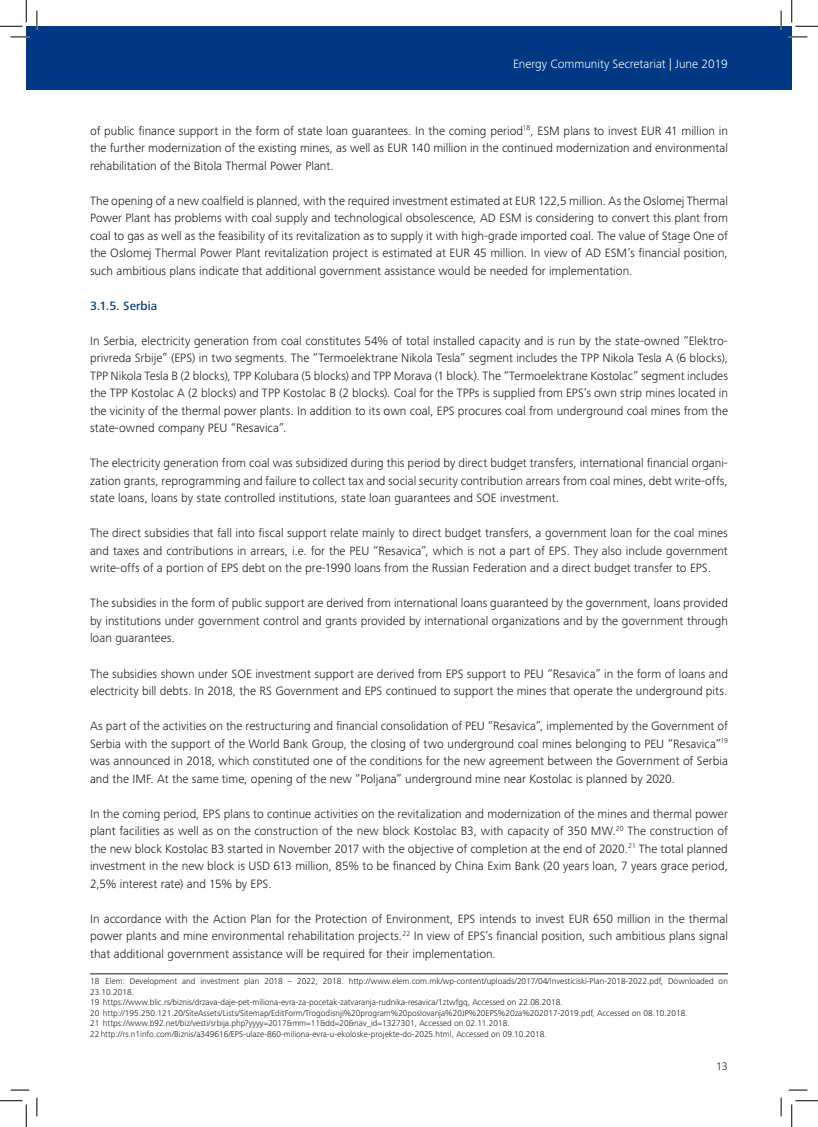
<style>
.page{position:relative;width:818px;height:1127px;background:#fff}
.page>*{position:absolute;margin:0;border:0;box-sizing:border-box;transform-origin:0 0}
.Teksti{font:300 12.5px/17.5px "Frutiger Next Pro";letter-spacing:.005em;color:#1a171c;text-align:justify}
.t1{font:300 12.5px "Frutiger Next Pro";color:#fff}
.Podpodnaslov{font:500 12.5px "Frutiger Next Pro";letter-spacing:.005em;color:#003883}
.t2{font:300 11.25px "Frutiger Next Pro";color:#1a171c}
.Footnotes{font:300 8.75px/10.5px "Frutiger Next Pro";color:#1a171c}
</style>
<div class="page">
<div style="left:26px;top:26px;width:766px;height:64px;background:#003883"></div>
<hr style="left:90px;top:973px;width:638px;height:1px;background:#1a171c">
<svg style="left:11px;top:36px;width:18px;height:2px"></svg>
<svg style="left:788px;top:36px;width:19px;height:2px"></svg>
<svg style="left:11px;top:1089px;width:18px;height:1px"></svg>
<svg style="left:788px;top:1089px;width:19px;height:1px"></svg>
<svg style="left:36px;top:11px;width:2px;height:18px"></svg>
<svg style="left:36px;top:1097px;width:2px;height:18px"></svg>
<svg style="left:780px;top:11px;width:2px;height:18px"></svg>
<svg style="left:780px;top:1097px;width:2px;height:18px"></svg>
<svg style="left:0;top:0;width:27px;height:27px"></svg>
<svg style="left:0;top:1100px;width:27px;height:26px"></svg>
<svg style="left:791px;top:0;width:27px;height:27px"></svg>
<svg style="left:791px;top:1100px;width:27px;height:26px"></svg>
<p class="t1" style="left:513px;top:57px;width:216px">Energy Community Secretariat | June 2019</p>
<p class="Teksti" style="left:90px;top:122px;width:639px">of public finance support in the form of state loan guarantees. In the coming period<sup>18</sup>, ESM plans to invest EUR 41 million in the further modernization of the existing mines, as well as EUR 140 million in the continued modernization and environmental rehabilitation of the Bitola Thermal Power Plant.</p>
<p class="Teksti" style="left:90px;top:192px;width:639px">The opening of a new coalfield is planned, with the required investment estimated at EUR 122,5 million. As the Oslomej Thermal Power Plant has problems with coal supply and technological obsolescence, AD ESM is considering to convert this plant from coal to gas as well as the feasibility of its revitalization as to supply it with high-grade imported coal. The value of Stage One of the Oslomej Thermal Power Plant revitalization project is estimated at EUR 45 million. In view of AD ESM’s financial position, such ambitious plans indicate that additional government assistance would be needed for implementation.</p>
<p class="Podpodnaslov" style="left:90px;top:298px;width:69px">3.1.5. Serbia</p>
<p class="Teksti" style="left:90px;top:332px;width:639px">In Serbia, electricity generation from coal constitutes 54% of total installed capacity and is run by the state-owned “Elektro&shy;privreda Srbije” (EPS) in two segments. The “Termoelektrane Nikola Tesla” segment includes the TPP Nikola Tesla A (6 blocks), TPP Nikola Tesla B (2 blocks), TPP Kolubara (5 blocks) and TPP Morava (1 block). The “Termoelektrane Kostolac” segment includes the TPP Kostolac A (2 blocks) and TPP Kostolac B (2 blocks). Coal for the TPPs is supplied from EPS’s own strip mines located in the vicinity of the thermal power plants. In addition to its own coal, EPS procures coal from underground coal mines from the state-owned company PEU “Resavica”.</p>
<p class="Teksti" style="left:90px;top:454px;width:639px">The electricity generation from coal was subsidized during this period by direct budget transfers, international financial organi&shy;zation grants, reprogramming and failure to collect tax and social security contribution arrears from coal mines, debt write-offs, state loans, loans by state controlled institutions, state loan guarantees and SOE investment.</p>
<p class="Teksti" style="left:90px;top:524px;width:639px">The direct subsidies that fall into fiscal support relate mainly to direct budget transfers, a government loan for the coal mines and taxes and contributions in arrears, i.e. for the PEU “Resavica”, which is not a part of EPS. They also include government write-offs of a portion of EPS debt on the pre-1990 loans from the Russian Federation and a direct budget transfer to EPS.</p>
<p class="Teksti" style="left:90px;top:594px;width:639px">The subsidies in the form of public support are derived from international loans guaranteed by the government, loans provided by institutions under government control and grants provided by international organizations and by the government through loan guarantees.</p>
<p class="Teksti" style="left:90px;top:664px;width:639px">The subsidies shown under SOE investment support are derived from EPS support to PEU “Resavica” in the form of loans and electricity bill debts. In 2018, the RS Government and EPS continued to support the mines that operate the underground pits.</p>
<p class="Teksti" style="left:90px;top:717px;width:639px">As part of the activities on the restructuring and financial consolidation of PEU “Resavica”, implemented by the Government of Serbia with the support of the World Bank Group, the closing of two underground coal mines belonging to PEU “Resavica”<sup>19 </sup>was announced in 2018, which constituted one of the conditions for the new agreement between the Government of Serbia and the IMF. At the same time, opening of the new “Poljana” underground mine near Kostolac is planned by 2020.</p>
<p class="Teksti" style="left:90px;top:804px;width:639px">In the coming period, EPS plans to continue activities on the revitalization and modernization of the mines and thermal power plant facilities as well as on the construction of the new block Kostolac B3, with capacity of 350 MW.<sup>20</sup> The construction of the new block Kostolac B3 started in November 2017 with the objective of completion at the end of 2020.<sup>21</sup> The total planned investment in the new block is USD 613 million, 85% to be financed by China Exim Bank (20 years loan, 7 years grace period, 2,5% interest rate) and 15% by EPS.</p>
<p class="Teksti" style="left:90px;top:909px;width:639px">In accordance with the Action Plan for the Protection of Environment, EPS intends to invest EUR 650 million in the thermal power plants and mine environmental rehabilitation projects.<sup>22</sup> In view of EPS’s financial position, such ambitious plans signal that additional government assistance will be required for their implementation.</p>
<p class="Footnotes" style="left:90px;top:975px;width:639px">18 Elem: Development and investment plan 2018 – 2022, 2018. http://www.elem.com.mk/wp-content/uploads/2017/04/Investiciski-Plan-2018-2022.pdf, Downloaded on<br>23.10.2018.</p>
<p class="Footnotes" style="left:90px;top:996px;width:474px">19 https://www.blic.rs/biznis/drzava-daje-pet-miliona-evra-za-pocetak-zatvaranja-rudnika-resavica/1ztwfgq, Accessed on 22.08.2018.</p>
<p class="Footnotes" style="left:90px;top:1007px;width:599px">20 http://195.250.121.20/SiteAssets/Lists/Sitemap/EditForm/Trogodisnji%20program%20poslovanja%20JP%20EPS%20za%202017-2019.pdf, Accessed on 08.10.2018.</p>
<p class="Footnotes" style="left:90px;top:1017px;width:421px">21 https://www.b92.net/biz/vesti/srbija.php?yyyy=2017&amp;mm=11&amp;dd=20&amp;nav_id=1327301, Accessed on 02.11.2018.</p>
<p class="Footnotes" style="left:90px;top:1028px;width:458px">22 http://rs.n1info.com/Biznis/a349616/EPS-ulaze-860-miliona-evra-u-ekoloske-projekte-do-2025.html, Accessed on 09.10.2018.</p>
<p class="t2" style="left:716px;top:1059px;width:13px">13</p>
</div>
